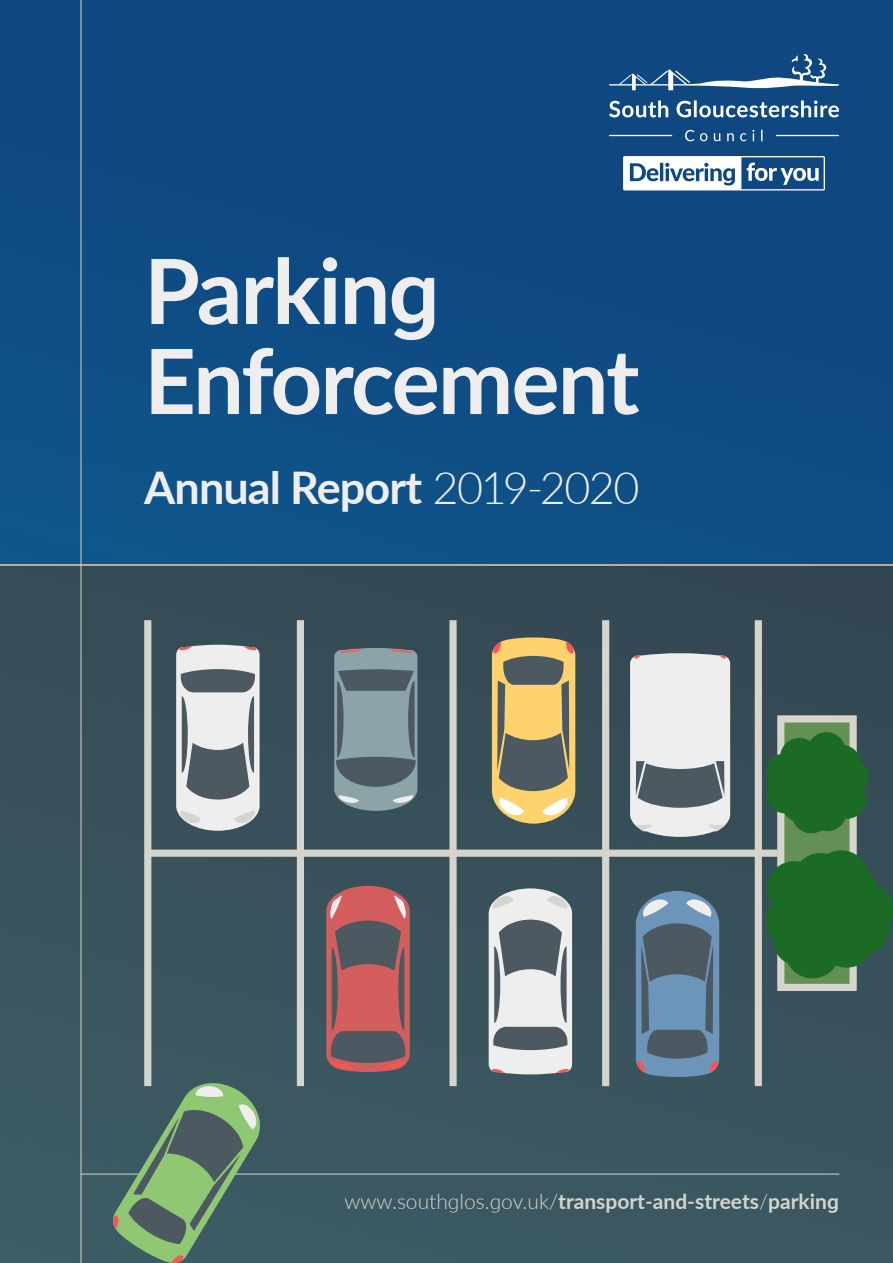
<style>
.page{position:relative;width:893px;height:1263px;background:#0f4a82}
.page>*{position:absolute;margin:0;border:0;box-sizing:border-box;transform-origin:0 0}
.t1{font:700 90px/90px "Lato";letter-spacing:-.02em;color:#eee}
.t2{font:700 45px "Lato";letter-spacing:-.02em;color:#eee}
.t3{font:700 21px "Lato";color:#d5d5cd}
.s1{font-weight:300}
</style>
<div class="page">
<div style="left:0;top:563px;width:893px;height:700px;background:linear-gradient(to right,#39525c,#39525c)"></div>
<hr style="left:81px;top:1174px;width:758px;height:1px;background:#d5d5cd">
<svg style="left:609px;top:100px;width:230px;height:17px"></svg>
<svg style="left:685px;top:130px;width:77px;height:11px"></svg>
<svg style="left:609px;top:135px;width:63px;height:1px"></svg>
<svg style="left:776px;top:135px;width:63px;height:1px"></svg>
<svg style="left:609px;top:54px;width:230px;height:36px"></svg>
<svg style="left:623px;top:156px;width:202px;height:34px"></svg>
<hr style="left:0;top:565px;width:893px;height:1px;background:#d5d5cd">
<hr style="left:81px;top:0;width:1px;height:1263px;background:#d5d5cd">
<svg style="left:144px;top:620px;width:634px;height:466px;background:#465d65"></svg>
<svg style="left:766px;top:715px;width:127px;height:276px;background:#376e42"></svg>
<svg style="left:630px;top:653px;width:100px;height:184px;background:#cacdcf"></svg>
<svg style="left:176px;top:645px;width:84px;height:186px;background:#b1b5b8"></svg>
<svg style="left:490px;top:637px;width:85px;height:187px;background:#af9d6b"></svg>
<svg style="left:334px;top:648px;width:83px;height:163px;background:#778a90"></svg>
<svg style="left:489px;top:888px;width:83px;height:186px;background:#b1b6b9"></svg>
<svg style="left:326px;top:886px;width:84px;height:186px;background:#9c5d60"></svg>
<svg style="left:636px;top:891px;width:83px;height:186px;background:#637d95"></svg>
<svg style="left:111px;top:1079px;width:153px;height:184px;background:#5c7c69"></svg>
<h1 class="t1" style="left:144px;top:242px;width:497px">Parking<br>Enforcement</h1>
<h2 class="t2" style="left:144px;top:455px;width:497px">Annual Report <span class="s1">2019-2020</span></h2>
<p class="t3" style="left:344px;top:1186px;width:496px"><span class="s1">www.southglos.gov.uk/</span>transport-and-streets<span class="s1">/</span>parking</p>
</div>
